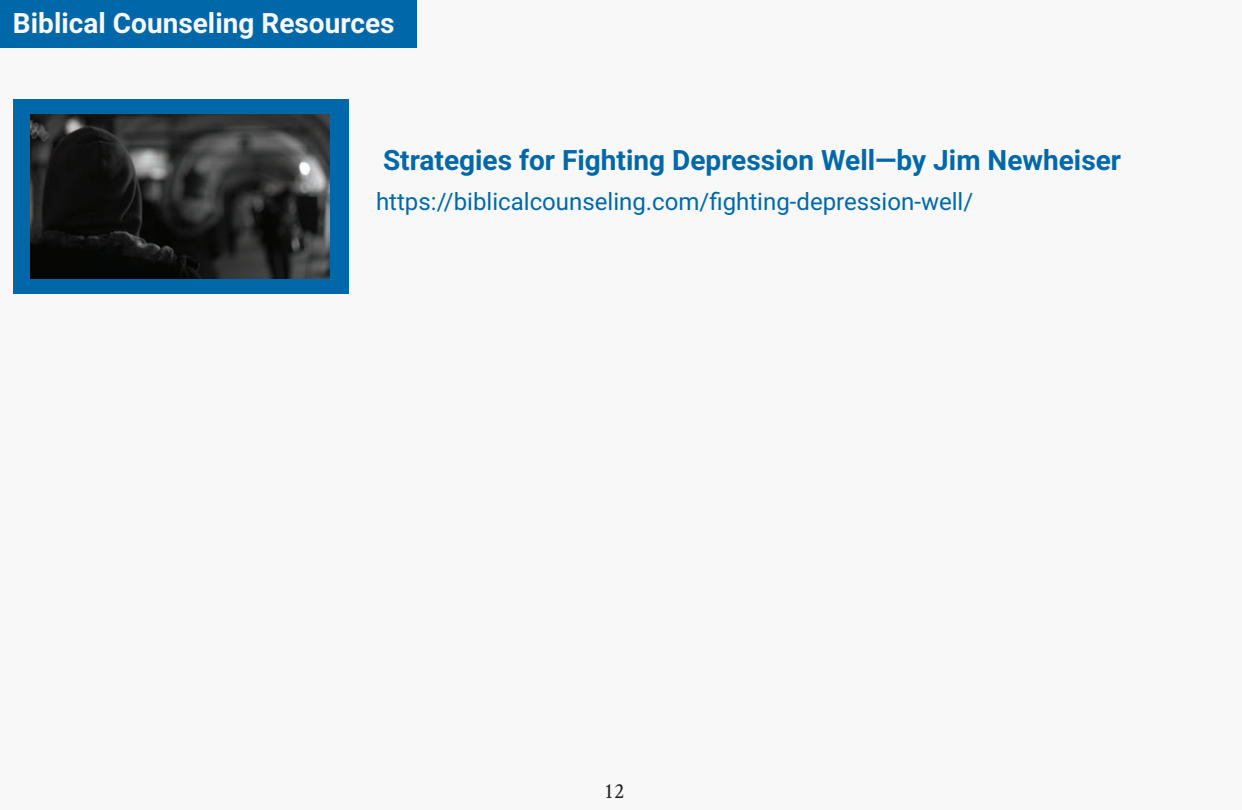
<style>
.page{position:relative;width:1242px;height:810px;background:#fff}
.page>*{position:absolute;margin:0;border:0;box-sizing:border-box;transform-origin:0 0}
.t1{font:700 28px "Roboto";color:#0068a8}
.t2{font:700 28px "Roboto";color:#f7f8f7}
.t3{font:24px "Roboto";color:#0068a8}
.t4{font:22px "Crimson Text";color:#1f2020}
</style>
<div class="page">
<div style="left:0;top:0;width:1241px;height:809px;background:#f7f8f7"></div>
<div style="left:0;top:0;width:416px;height:48px;background:#0068a8"></div>
<div style="left:13px;top:99px;width:335px;height:194px;background:#0068a8"></div>
<img style="left:30px;top:114px;width:299px;height:164px">
<p class="t2" style="left:13px;top:3px;width:383px">Biblical Counseling Resources</p>
<p class="t1" style="left:383px;top:140px;width:739px">Strategies for Fighting Depression Well—by Jim Newheiser</p>
<p class="t3" style="left:376px;top:184px;width:598px">https://biblicalcounseling.com/fighting-depression-well/</p>
<p class="t4" style="left:603px;top:775px;width:22px">12</p>
</div>
